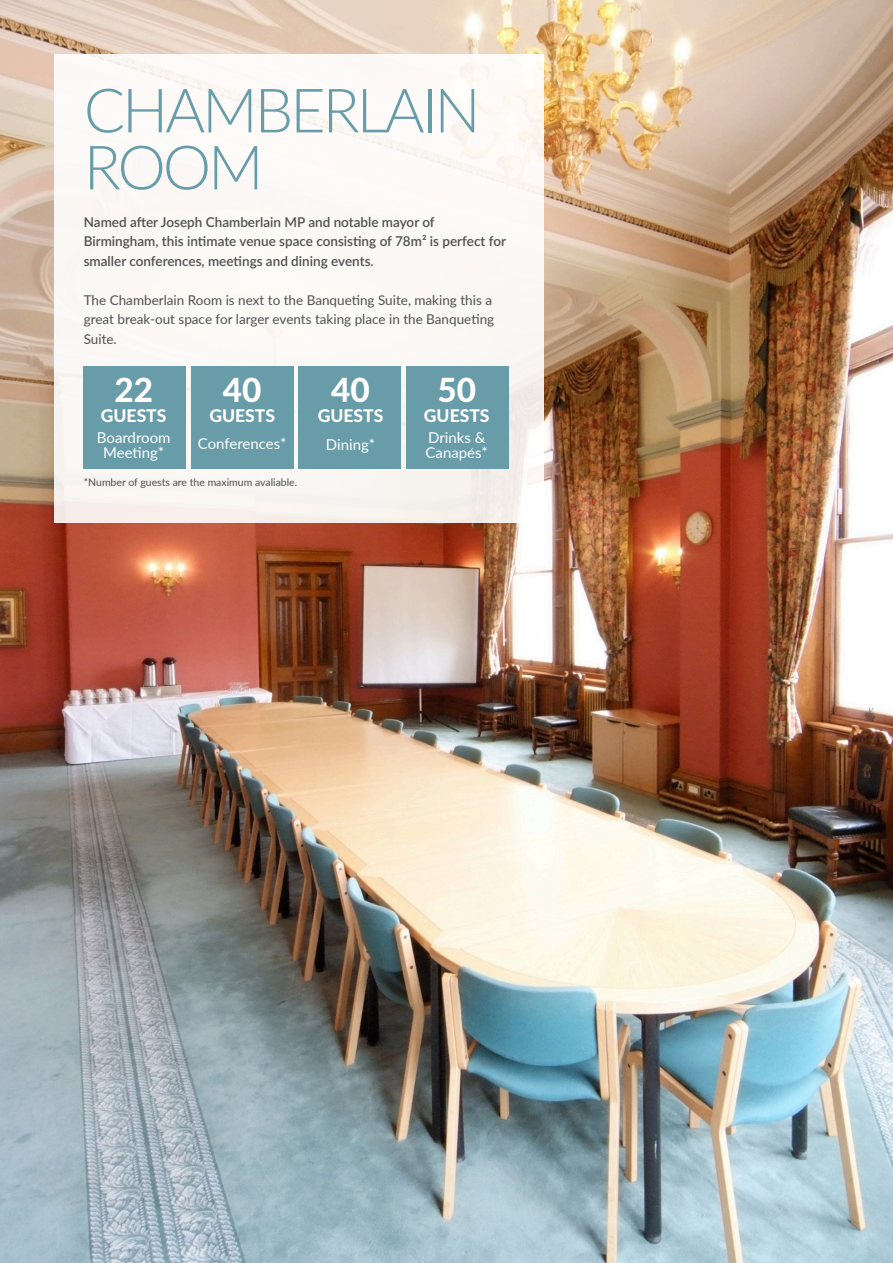
<style>
.page{position:relative;width:893px;height:1263px;background:#fff}
.page>*{position:absolute;margin:0;border:0;box-sizing:border-box;transform-origin:0 0}
.t1{font:300 61.2px "Lato";letter-spacing:-.05em;color:#689ca9}
.t2{font:800 33.3px "Lato";color:#fff}
.t3{font:800 17.55px "Lato";color:#fff}
.t4{font:15px/15px "Lato";color:#fff;text-align:center}
.t5{font:600 13.5px/19.5px "Lato";color:#505052}
.t6{font:13.5px/19.5px "Lato";color:#505052}
.t7{font:10.5px "Lato";color:#505052}
</style>
<div class="page">
<img style="left:0;top:0;width:893px;height:1263px">
<div style="left:54px;top:54px;width:489px;height:468px;background:#fbf8f6"></div>
<div style="left:84px;top:367px;width:102px;height:102px;background:#689ca9"></div>
<div style="left:191px;top:367px;width:102px;height:102px;background:#689ca9"></div>
<div style="left:299px;top:367px;width:102px;height:102px;background:#689ca9"></div>
<div style="left:406px;top:367px;width:103px;height:102px;background:#689ca9"></div>
<p class="t1" style="left:84px;top:68px;width:398px">CHAMBERLAIN</p>
<p class="t1" style="left:84px;top:125px;width:181px">ROOM</p>
<p class="t5" style="left:84px;top:211px;width:424px">Named after Joseph Chamberlain MP and notable mayor of<br>Birmingham, this intimate venue space consisting of 78m² is perfect for smaller conferences, meetings and dining events.</p>
<p class="t6" style="left:84px;top:289px;width:412px">The Chamberlain Room is next to the Banqueting Suite, making this a great break-out space for larger events taking place in the Banqueting<br>Suite.</p>
<p class="t2" style="left:114px;top:365px;width:40px">22</p>
<p class="t3" style="left:101px;top:402px;width:67px">GUESTS</p>
<p class="t2" style="left:223px;top:365px;width:40px">40</p>
<p class="t3" style="left:209px;top:402px;width:67px">GUESTS</p>
<p class="t2" style="left:331px;top:365px;width:40px">40</p>
<p class="t3" style="left:318px;top:402px;width:67px">GUESTS</p>
<p class="t4" style="left:97px;top:430px;width:75px">Boardroom<br>Meeting*</p>
<p class="t4" style="left:198px;top:435px;width:90px">Conferences*</p>
<p class="t4" style="left:326px;top:436px;width:51px">Dining*</p>
<p class="t7" style="left:84px;top:475px;width:215px">*Number of guests are the maximum avaliable.</p>
<p class="t2" style="left:437px;top:365px;width:40px">50</p>
<p class="t3" style="left:424px;top:402px;width:67px">GUESTS</p>
<p class="t4" style="left:428px;top:430px;width:59px">Drinks &amp;</p>
<p class="t4" style="left:426px;top:445px;width:64px">Canapes*</p>
</div>
